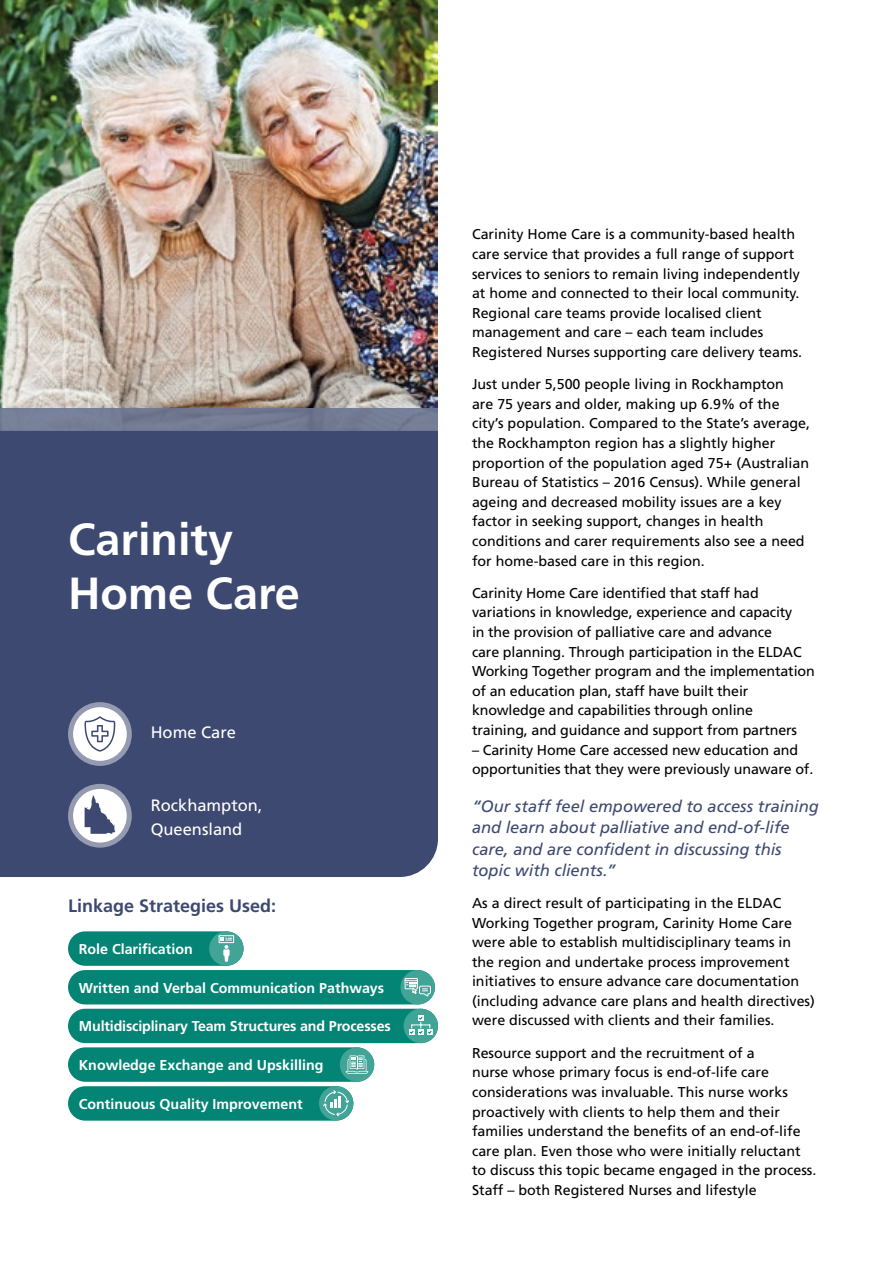
<style>
.page{position:relative;width:893px;height:1263px;background:#fff}
.page>*{position:absolute;margin:0;border:0;box-sizing:border-box;transform-origin:0 0}
.Main_Heading_White{font:700 45px/54px "Frutiger";color:#fff}
.t1{font:700 18px "Frutiger";color:#3d4970}
.Case_Study__Quotes_P{font:italic 16.5px/21.1px "Frutiger";letter-spacing:-.005em;color:#3d4970}
.Case_Study__Descript{font:16.5px/24px "Frutiger";color:#fff}
.Body{font:14.25px/19.6px "Frutiger";color:#000}
.Case_Study_Subheadin{font:700 14.25px "Frutiger";color:#fff}
</style>
<div class="page">
<img style="left:0;top:0;width:438px;height:408px">
<div style="left:0;top:430px;width:438px;height:447px;background:#3d4970"></div>
<div style="left:0;top:408px;width:438px;height:22px;background:#747d96"></div>
<div style="left:68px;top:702px;width:64px;height:64px;background:#949bb0;border-radius:50%"></div>
<div style="left:73px;top:707px;width:54px;height:54px;background:#fff;border-radius:50%"></div>
<svg style="left:84px;top:716px;width:32px;height:36px"></svg>
<div style="left:68px;top:1009px;width:370px;height:34px;background:#038474;border-radius:17px"></div>
<div style="left:404px;top:1009px;width:34px;height:34px;background:#42a397;border-radius:50%"></div>
<svg style="left:409px;top:1015px;width:23px;height:20px"></svg>
<div style="left:68px;top:1086px;width:285px;height:35px;background:#038474;border-radius:17px"></div>
<div style="left:319px;top:1086px;width:34px;height:34px;background:#42a397;border-radius:50%"></div>
<svg style="left:323px;top:1090px;width:26px;height:26px"></svg>
<div style="left:68px;top:931px;width:176px;height:35px;background:#038474;border-radius:17px"></div>
<div style="left:209px;top:931px;width:35px;height:35px;background:#42a397;border-radius:50%"></div>
<svg style="left:218px;top:935px;width:16px;height:27px"></svg>
<div style="left:68px;top:970px;width:367px;height:34px;background:#038474;border-radius:17px"></div>
<div style="left:401px;top:970px;width:34px;height:34px;background:#42a397;border-radius:50%"></div>
<div style="left:405px;top:978px;width:13px;height:11px;border:1px solid #fff"></div>
<svg style="left:405px;top:979px;width:26px;height:18px"></svg>
<div style="left:68px;top:1047px;width:306px;height:35px;background:#038474;border-radius:17px"></div>
<div style="left:340px;top:1047px;width:34px;height:35px;background:#42a397;border-radius:50%"></div>
<svg style="left:346px;top:1055px;width:22px;height:19px"></svg>
<div style="left:68px;top:784px;width:64px;height:64px;background:#949bb0;border-radius:50%"></div>
<div style="left:73px;top:789px;width:54px;height:53px;background:#fff;border-radius:50%"></div>
<svg style="left:85px;top:795px;width:30px;height:39px"></svg>
<h1 class="Main_Heading_White" style="left:68px;top:512px;width:233px">Carinity<br>Home Care</h1>
<h2 class="Case_Study__Descript" style="left:151px;top:720px;width:87px">Home Care</h2>
<h2 class="Case_Study__Descript" style="left:151px;top:793px;width:113px">Rockhampton,<br>Queensland</h2>
<p class="t1" style="left:68px;top:895px;width:210px">Linkage Strategies Used:</p>
<h2 class="Case_Study_Subheadin" style="left:79px;top:941px;width:116px">Role Clarification</h2>
<h2 class="Case_Study_Subheadin" style="left:79px;top:979px;width:307px">Written and Verbal Communication Pathways</h2>
<h2 class="Case_Study_Subheadin" style="left:79px;top:1018px;width:314px">Multidisciplinary Team Structures and Processes</h2>
<h2 class="Case_Study_Subheadin" style="left:79px;top:1057px;width:246px">Knowledge Exchange and Upskilling</h2>
<p class="Case_Study_Subheadin" style="left:79px;top:1096px;width:225px">Continuous Quality Improvement</p>
<p class="Body" style="left:472px;top:224px;width:332px">Carinity Home Care is a community-based health care service that provides a full range of support services to seniors to remain living independently at home and connected to their local community.<br>Regional care teams provide localised client management and care – each team includes Registered Nurses supporting care delivery teams.</p>
<p class="Body" style="left:472px;top:374px;width:340px">Just under 5,500 people living in Rockhampton<br>are 75 years and older, making up 6.9% of the city’s population. Compared to the State’s average, the Rockhampton region has a slightly higher proportion of the population aged 75+ (Australian Bureau of Statistics – 2016 Census). While general ageing and decreased mobility issues are a key factor in seeking support, changes in health conditions and carer requirements also see a need for home-based care in this region.</p>
<p class="Body" style="left:472px;top:583px;width:344px">Carinity Home Care identified that staff had variations in knowledge, experience and capacity<br>in the provision of palliative care and advance<br>care planning. Through participation in the ELDAC Working Together program and the implementation of an education plan, staff have built their knowledge and capabilities through online<br>training, and guidance and support from partners</p>
<p class="Body" style="left:472px;top:740px;width:343px">– Carinity Home Care accessed new education and opportunities that they were previously unaware of.</p>
<p class="Case_Study__Quotes_P" style="left:472px;top:796px;width:348px">“Our staff feel empowered to access training and learn about palliative and end-of-life care, and are confident in discussing this topic with clients.”</p>
<p class="Body" style="left:472px;top:893px;width:344px">As a direct result of participating in the ELDAC Working Together program, Carinity Home Care were able to establish multidisciplinary teams in the region and undertake process improvement initiatives to ensure advance care documentation (including advance care plans and health directives) were discussed with clients and their families.</p>
<p class="Body" style="left:472px;top:1043px;width:346px">Resource support and the recruitment of a<br>nurse whose primary focus is end-of-life care considerations was invaluable. This nurse works proactively with clients to help them and their families understand the benefits of an end-of-life care plan. Even those who were initially reluctant to discuss this topic became engaged in the process.<br>Staff – both Registered Nurses and lifestyle</p>
</div>
